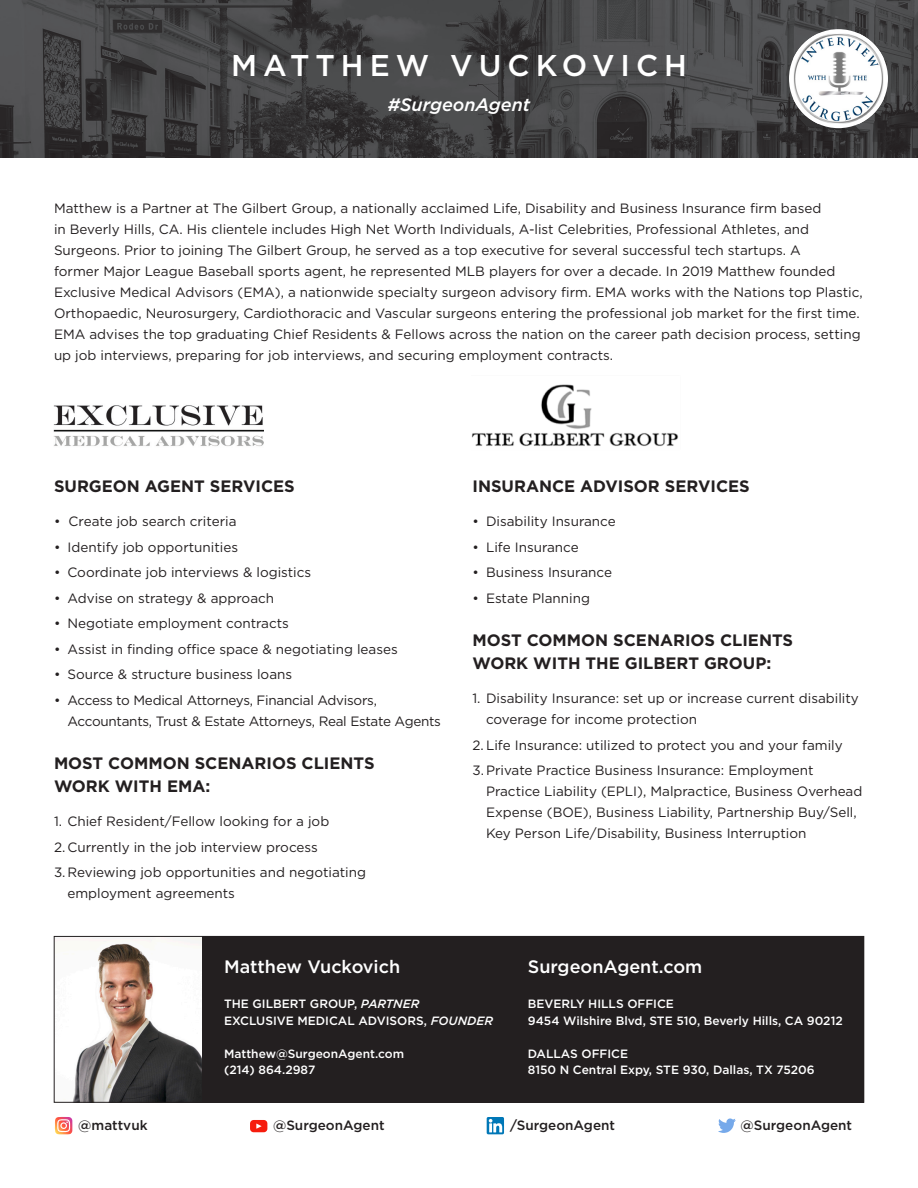
<style>
.page{position:relative;width:918px;height:1188px;background:#fff}
.page>*{position:absolute;margin:0;border:0;box-sizing:border-box;transform-origin:0 0}
.t1{font:500 30px "Gotham";letter-spacing:.2em;color:#fff}
.t2{font:500 18px "Gotham";color:#fff}
.t3{font:italic 500 18px "Gotham";color:#fff}
.t4{font:700 16.5px/22.5px "Gotham";color:#231f20}
.t5{font:13.5px/21px "Gotham";color:#231f20}
.t6{font:13.5px/21px "Gotham";letter-spacing:-.02em;color:#231f20}
.t7{font:500 13.5px "Gotham";color:#231f20}
.t8{font:500 12px "Gotham";color:#fff}
.s1{font-style:italic}
</style>
<div class="page">
<img style="left:0;top:0;width:918px;height:157px">
<div style="left:54px;top:936px;width:810px;height:166px;background:#231f20"></div>
<img style="left:56px;top:938px;width:146px;height:162px">
<div style="left:54px;top:936px;width:810px;height:166px;border:1px solid #231f20"></div>
<div style="left:789px;top:29px;width:99px;height:99px;background:#fff;border-radius:50%"></div>
<img style="left:793px;top:34px;width:91px;height:90px">
<img style="left:54px;top:405px;width:209px;height:42px">
<img style="left:472px;top:384px;width:207px;height:62px">
<svg style="left:55px;top:1117px;width:17px;height:17px"></svg>
<svg style="left:487px;top:1117px;width:17px;height:17px"></svg>
<svg style="left:718px;top:1118px;width:18px;height:15px"></svg>
<svg style="left:250px;top:1120px;width:17px;height:12px"></svg>
<p class="t1" style="left:231px;top:46px;width:457px">MATTHEW VUCKOVICH</p>
<p class="t3" style="left:388px;top:93px;width:144px">#SurgeonAgent</p>
<p class="t5" style="left:54px;top:198px;width:810px">Matthew is a Partner at The Gilbert Group, a nationally acclaimed Life, Disability and Business Insurance firm based<br>in Beverly Hills, CA. His clientele includes High Net Worth Individuals, A-list Celebrities, Professional Athletes, and Surgeons. Prior to joining The Gilbert Group, he served as a top executive for several successful tech startups. A<br>former Major League Baseball sports agent, he represented MLB players for over a decade. In 2019 Matthew founded Exclusive Medical Advisors (EMA), a nationwide specialty surgeon advisory firm. EMA works with the Nations top Plastic, Orthopaedic, Neurosurgery, Cardiothoracic and Vascular surgeons entering the professional job market for the first time.<br>EMA advises the top graduating Chief Residents &amp; Fellows across the nation on the career path decision process, setting up job interviews, preparing for job interviews, and securing employment contracts.</p>
<p class="t4" style="left:54px;top:475px;width:242px">SURGEON AGENT SERVICES</p>
<p class="t5" style="left:54px;top:511px;width:184px">• Create job search criteria</p>
<p class="t5" style="left:54px;top:536px;width:186px">• Identify job opportunities</p>
<p class="t5" style="left:54px;top:562px;width:259px">• Coordinate job interviews &amp; logistics</p>
<p class="t5" style="left:54px;top:587px;width:222px">• Advise on strategy &amp; approach</p>
<p class="t5" style="left:54px;top:613px;width:237px">• Negotiate employment contracts</p>
<p class="t5" style="left:54px;top:638px;width:345px">• Assist in finding office space &amp; negotiating leases</p>
<p class="t5" style="left:54px;top:664px;width:240px">• Source &amp; structure business loans</p>
<p class="t6" style="left:68px;top:689px;width:375px;text-indent:-14px">• Access to Medical Attorneys, Financial Advisors,<br>Accountants, Trust &amp; Estate Attorneys, Real Estate Agents</p>
<p class="t4" style="left:54px;top:752px;width:322px">MOST COMMON SCENARIOS CLIENTS<br>WORK WITH EMA:</p>
<p class="t5" style="left:54px;top:811px;width:277px">1. Chief Resident/Fellow looking for a job</p>
<p class="t5" style="left:54px;top:836px;width:265px">2. Currently in the job interview process</p>
<p class="t5" style="left:68px;top:862px;width:300px;text-indent:-14px">3.Reviewing job opportunities and negotiating employment agreements</p>
<p class="t4" style="left:472px;top:475px;width:279px">INSURANCE ADVISOR SERVICES</p>
<p class="t5" style="left:472px;top:511px;width:145px">• Disability Insurance</p>
<p class="t5" style="left:472px;top:536px;width:108px">• Life Insurance</p>
<p class="t5" style="left:472px;top:562px;width:141px">• Business Insurance</p>
<p class="t5" style="left:472px;top:587px;width:119px">• Estate Planning</p>
<p class="t4" style="left:472px;top:629px;width:322px">MOST COMMON SCENARIOS CLIENTS<br>WORK WITH THE GILBERT GROUP:</p>
<p class="t5" style="left:486px;top:688px;width:374px;text-indent:-14px">1. Disability Insurance: set up or increase current disability coverage for income protection</p>
<p class="t5" style="left:472px;top:734px;width:372px">2. Life Insurance: utilized to protect you and your family</p>
<p class="t5" style="left:486px;top:760px;width:378px;text-indent:-14px">3.Private Practice Business Insurance: Employment Practice Liability (EPLI), Malpractice, Business Overhead Expense (BOE), Business Liability, Partnership Buy/Sell, Key Person Life/Disability, Business Interruption</p>
<p class="t2" style="left:224px;top:955px;width:178px">Matthew Vuckovich</p>
<p class="t2" style="left:528px;top:955px;width:176px">SurgeonAgent.com</p>
<p class="t8" style="left:224px;top:996px;width:197px">THE GILBERT GROUP, <span class="s1">PARTNER</span></p>
<p class="t8" style="left:224px;top:1013px;width:271px">EXCLUSIVE MEDICAL ADVISORS, <span class="s1">FOUNDER</span></p>
<p class="t8" style="left:224px;top:1046px;width:182px">Matthew@SurgeonAgent.com</p>
<p class="t8" style="left:224px;top:1062px;width:93px">(214) 864.2987</p>
<p class="t8" style="left:528px;top:996px;width:148px">BEVERLY HILLS OFFICE</p>
<p class="t8" style="left:528px;top:1013px;width:316px">9454 Wilshire Blvd, STE 510, Beverly Hills, CA 90212</p>
<p class="t8" style="left:528px;top:1046px;width:102px">DALLAS OFFICE</p>
<p class="t8" style="left:528px;top:1062px;width:288px">8150 N Central Expy, STE 930, Dallas, TX 75206</p>
<p class="t7" style="left:78px;top:1117px;width:71px">@mattvuk</p>
<p class="t7" style="left:273px;top:1117px;width:113px">@SurgeonAgent</p>
<p class="t7" style="left:510px;top:1117px;width:106px">/SurgeonAgent</p>
<p class="t7" style="left:741px;top:1117px;width:113px">@SurgeonAgent</p>
</div>
